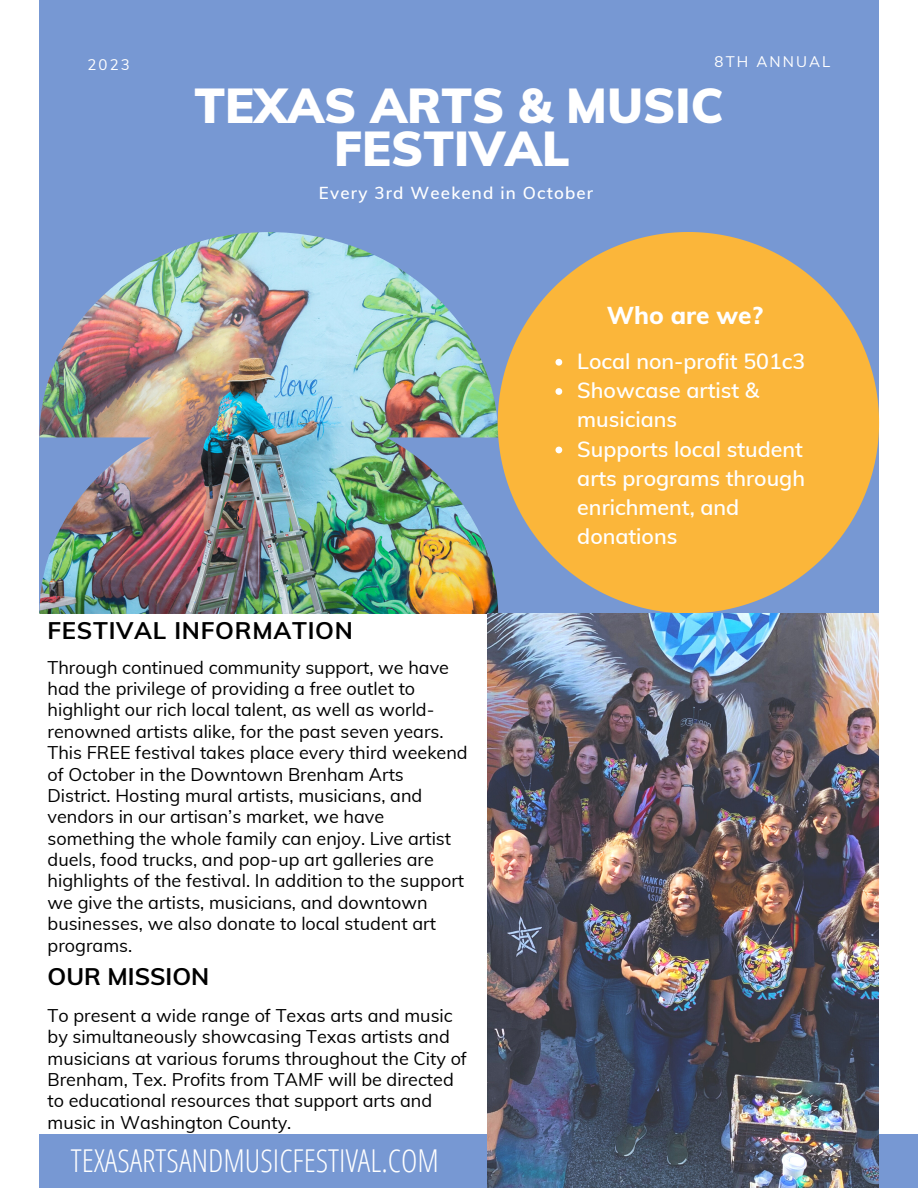
<style>
.page{position:relative;width:918px;height:1188px;background:#fff}
.page>*{position:absolute;margin:0;border:0;box-sizing:border-box;transform-origin:0 0}
.t1{font:900 48px/42.8px "Muli";color:#fff;text-align:center}
.t2{font:300 31.5px "Open Sans Condensed";color:#fff}
.t3{font:800 24.45px "Muli";color:#fff}
.t4{font:700 24px "Muli";letter-spacing:.03em;color:#000}
.t5{font:700 24px "Muli";color:#000}
.t6{font:600 21.45px/29.2px "Muli";color:#fff}
.t7{font:18px/21.3px "Muli";color:#000}
.t8{font:600 16.95px "Muli";letter-spacing:.07em;color:#fff}
.t9{font:15px "Muli";letter-spacing:.14em;color:#fff}
</style>
<div class="page">
<img style="left:39px;top:232px;width:459px;height:382px">
<svg style="left:498px;top:232px;width:381px;height:381px;background:#deaf5a"></svg>
<div style="left:39px;top:0;width:840px;height:232px;background:#7798d3"></div>
<div style="left:39px;top:1134px;width:879px;height:54px;background:#7798d3"></div>
<img style="left:487px;top:613px;width:392px;height:575px">
<svg style="left:555px;top:359px;width:7px;height:7px"></svg>
<svg style="left:555px;top:388px;width:7px;height:7px"></svg>
<svg style="left:555px;top:447px;width:7px;height:6px"></svg>
<p class="t9" style="left:88px;top:55px;width:44px">2023</p>
<p class="t9" style="left:715px;top:52px;width:117px">8TH ANNUAL</p>
<p class="t1" style="left:194px;top:84px;width:531px">TEXAS ARTS &amp; MUSIC<br>FESTIVAL</p>
<p class="t8" style="left:319px;top:182px;width:276px">Every 3rd Weekend in October</p>
<p class="t4" style="left:48px;top:615px;width:307px">FESTIVAL INFORMATION</p>
<p class="t7" style="left:48px;top:656px;width:422px">Through continued community support, we have had the privilege of providing a free outlet to highlight our rich local talent, as well as world&shy;renowned artists alike, for the past seven years.<br>This FREE festival takes place every third weekend of October in the Downtown Brenham Arts District. Hosting mural artists, musicians, and vendors in our artisan’s market, we have something the whole family can enjoy. Live artist duels, food trucks, and pop-up art galleries are highlights of the festival. In addition to the support we give the artists, musicians, and downtown businesses, we also donate to local student art programs.</p>
<p class="t5" style="left:48px;top:960px;width:163px">OUR MISSION</p>
<p class="t7" style="left:48px;top:1004px;width:421px">To present a wide range of Texas arts and music by simultaneously showcasing Texas artists and musicians at various forums throughout the City of Brenham, Tex. Profits from TAMF will be directed to educational resources that support arts and music in Washington County.</p>
<p class="t2" style="left:71px;top:1138px;width:370px">TEXASARTSANDMUSICFESTIVAL.COM</p>
<p class="t3" style="left:607px;top:300px;width:158px">Who are we?</p>
<p class="t6" style="left:577px;top:346px;width:230px">Local non-profit 501c3</p>
<p class="t6" style="left:577px;top:376px;width:184px">Showcase artist &amp; musicians</p>
<p class="t6" style="left:577px;top:434px;width:229px">Supports local student arts programs through enrichment, and donations</p>
</div>
